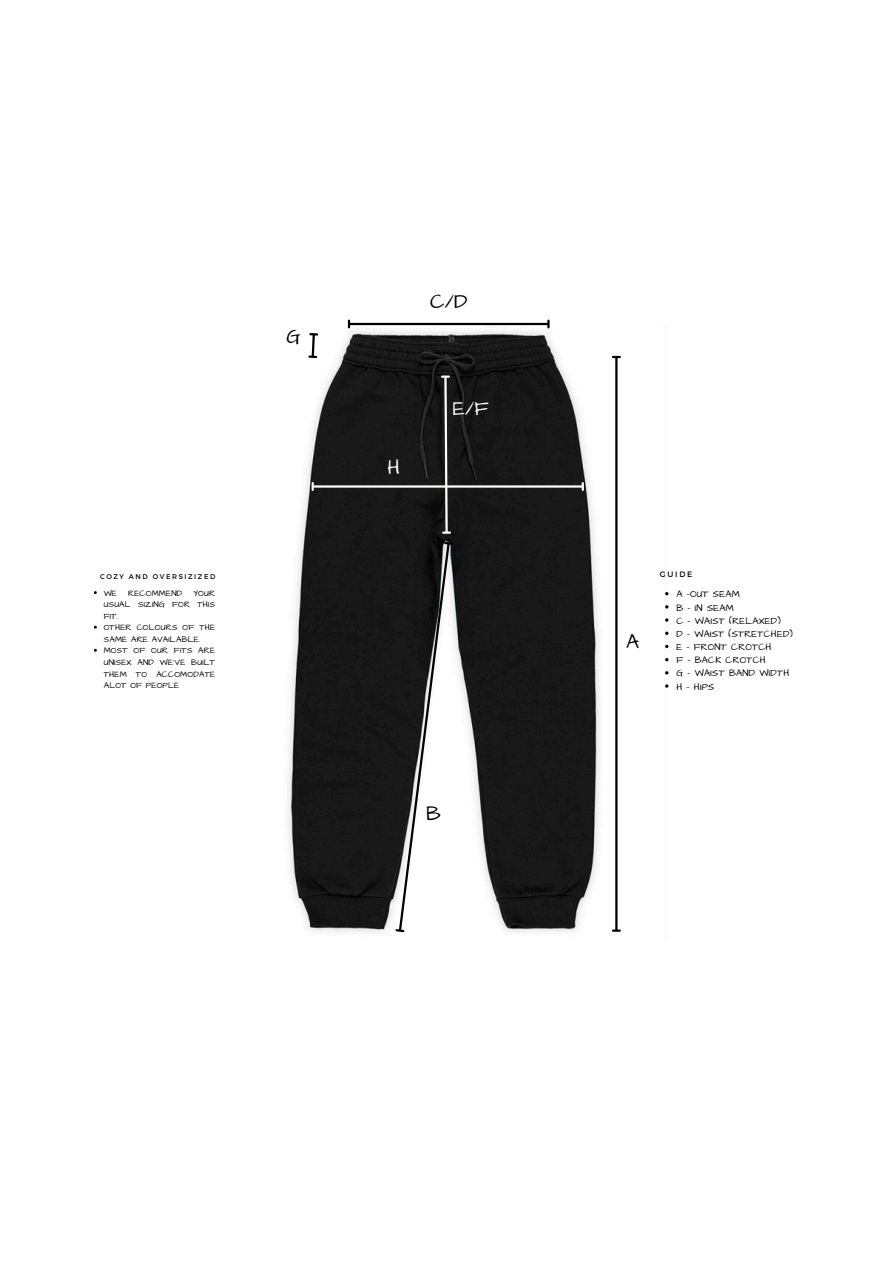
<style>
.page{position:relative;width:893px;height:1263px;background:#fff}
.page>*{position:absolute;margin:0;border:0;box-sizing:border-box;transform-origin:0 0}
.t1{font:20.55px "Architects Daughter";color:#000}
.t2{font:20.55px "Architects Daughter";color:#fdfdfb}
.t3{font:9.68px "Architects Daughter";letter-spacing:.025em;color:#000}
.t4{font:8.48px/11.6px "Architects Daughter";letter-spacing:.025em;color:#000;text-align:justify}
.t5{font:7.8px "Montserrat";letter-spacing:.23em;color:#000}
.t6{font:6.82px "Montserrat";letter-spacing:.23em;color:#000}
</style>
<div class="page">
<img style="left:288px;top:325px;width:380px;height:609px">
<svg style="left:394px;top:540px;width:60px;height:393px"></svg>
<hr style="left:615px;top:357px;width:2px;height:573px;background:#000">
<svg style="left:613px;top:356px;width:7px;height:2px"></svg>
<svg style="left:613px;top:929px;width:7px;height:3px"></svg>
<svg style="left:442px;top:375px;width:8px;height:159px"></svg>
<hr style="left:313px;top:485px;width:269px;height:3px;background:#fdfdfb">
<svg style="left:311px;top:483px;width:3px;height:7px"></svg>
<svg style="left:581px;top:483px;width:3px;height:7px"></svg>
<hr style="left:349px;top:323px;width:199px;height:2px;background:#000">
<svg style="left:307px;top:332px;width:12px;height:27px"></svg>
<svg style="left:665px;top:618px;width:3px;height:4px"></svg>
<svg style="left:665px;top:684px;width:3px;height:4px"></svg>
<p class="t1" style="left:286px;top:323px;width:16px">G</p>
<h1 class="t6" style="left:100px;top:572px;width:117px">COZY AND OVERSIZIZED</h1>
<p class="t4" style="left:104px;top:587px;width:15px">WE</p>
<p class="t4" style="left:128px;top:587px;width:56px">RECOMMEND</p>
<p class="t4" style="left:104px;top:587px;width:113px;text-indent:90px">YOUR USUAL SIZING FOR THIS FIT.</p>
<p class="t4" style="left:104px;top:622px;width:113px">OTHER COLOURS OF THE<br>SAME ARE AVAILABLE.</p>
<p class="t4" style="left:104px;top:645px;width:113px">MOST OF OUR FITS ARE UNISEX AND WE’VE BUILT THEM TO ACCOMODATE ALOT OF PEOPLE</p>
<p class="t1" style="left:430px;top:288px;width:39px">C/D</p>
<h1 class="t2" style="left:387px;top:453px;width:14px">H</h1>
<p class="t2" style="left:453px;top:395px;width:37px">E/F</p>
<p class="t1" style="left:426px;top:799px;width:16px">B</p>
<p class="t1" style="left:626px;top:627px;width:15px">A</p>
<h3 class="t5" style="left:660px;top:570px;width:34px">GUIDE</h3>
<p class="t3" style="left:676px;top:588px;width:65px">A -OUT SEAM</p>
<p class="t3" style="left:676px;top:601px;width:59px">B - IN SEAM</p>
<p class="t3" style="left:676px;top:614px;width:106px">C - WAIST (RELAXED)</p>
<p class="t3" style="left:676px;top:627px;width:118px">D - WAIST (STRETCHED)</p>
<p class="t3" style="left:676px;top:640px;width:97px">E - FRONT CROTCH</p>
<p class="t3" style="left:676px;top:654px;width:91px">F - BACK CROTCH</p>
<p class="t3" style="left:676px;top:667px;width:114px">G - WAIST BAND WIDTH</p>
<p class="t3" style="left:676px;top:680px;width:39px">H - HIPS</p>
</div>
